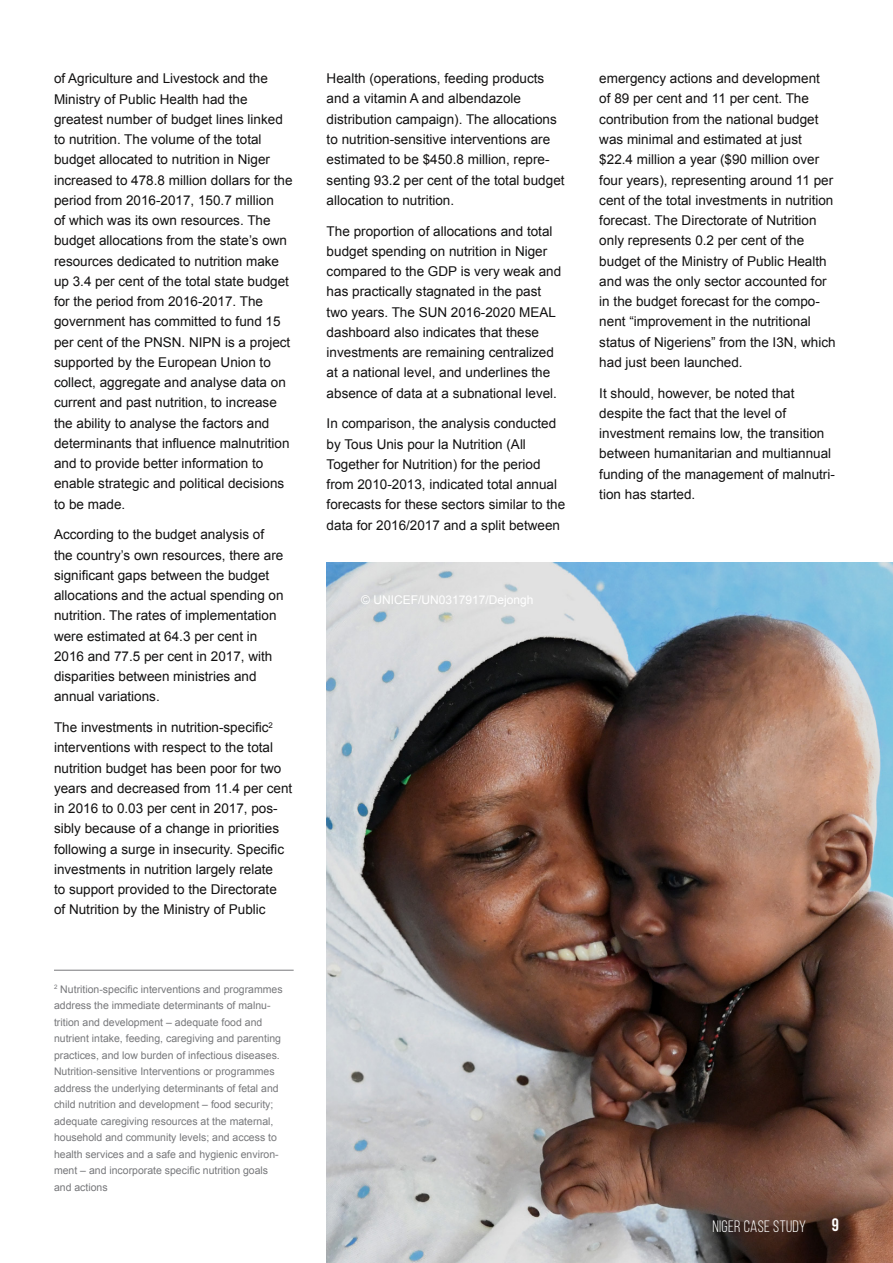
<style>
.page{position:relative;width:893px;height:1263px;background:#fff}
.page>*{position:absolute;margin:0;border:0;box-sizing:border-box;transform-origin:0 0}
.t1{font:700 18px "Bebas Neue";color:#fff}
.t2{font:16.5px "Bebas Neue";letter-spacing:.02em;color:#fff}
.t3{font:13.5px/20.2px "Arial";color:#121111}
.t4{font:12px "Arial";color:#fff}
.t5{font:10.5px/16.5px "Arial";color:#77787b}
</style>
<div class="page">
<img style="left:327px;top:562px;width:566px;height:701px">
<hr style="left:54px;top:970px;width:240px;height:1px;background:#77787b">
<p class="t3" style="left:54px;top:69px;width:240px">of Agriculture and Livestock and the Ministry of Public Health had the greatest number of budget lines linked to nutrition. The volume of the total budget allocated to nutrition in Niger increased to 478.8 million dollars for the period from 2016-2017, 150.7 million<br>of which was its own resources. The budget allocations from the state’s own resources dedicated to nutrition make up 3.4 per cent of the total state budget for the period from 2016-2017. The government has committed to fund 15 per cent of the PNSN. NIPN is a project supported by the European Union to collect, aggregate and analyse data on current and past nutrition, to increase the ability to analyse the factors and determinants that influence malnutrition and to provide better information to enable strategic and political decisions to be made.</p>
<p class="t3" style="left:54px;top:525px;width:231px">According to the budget analysis of the country’s own resources, there are significant gaps between the budget allocations and the actual spending on nutrition. The rates of implementation were estimated at 64.3 per cent in 2016 and 77.5 per cent in 2017, with disparities between ministries and annual variations.</p>
<p class="t3" style="left:54px;top:717px;width:240px">The investments in nutrition-specific<sup>2 </sup>interventions with respect to the total nutrition budget has been poor for two years and decreased from 11.4 per cent in 2016 to 0.03 per cent in 2017, pos&shy;sibly because of a change in priorities following a surge in insecurity. Specific investments in nutrition largely relate<br>to support provided to the Directorate<br>of Nutrition by the Ministry of Public</p>
<p class="t5" style="left:54px;top:981px;width:230px"><sup>2</sup> Nutrition-specific interventions and programmes address the immediate determinants of malnu&shy;trition and development – adequate food and nutrient intake, feeding, caregiving and parenting practices, and low burden of infectious diseases.<br>Nutrition-sensitive Interventions or programmes address the underlying determinants of fetal and child nutrition and development – food security; adequate caregiving resources at the maternal, household and community levels; and access to health services and a safe and hygienic environ&shy;ment – and incorporate specific nutrition goals and actions</p>
<p class="t3" style="left:327px;top:69px;width:239px">Health (operations, feeding products and a vitamin A and albendazole distribution campaign). The allocations to nutrition-sensitive interventions are estimated to be $450.8 million, repre&shy;senting 93.2 per cent of the total budget allocation to nutrition.</p>
<p class="t3" style="left:327px;top:221px;width:236px">The proportion of allocations and total budget spending on nutrition in Niger compared to the GDP is very weak and has practically stagnated in the past two years. The SUN 2016-2020 MEAL dashboard also indicates that these investments are remaining centralized at a national level, and underlines the absence of data at a subnational level.</p>
<p class="t3" style="left:327px;top:414px;width:240px">In comparison, the analysis conducted by Tous Unis pour la Nutrition (All Together for Nutrition) for the period from 2010-2013, indicated total annual forecasts for these sectors similar to the data for 2016/2017 and a split between</p>
<p class="t4" style="left:361px;top:592px;width:174px">© UNICEF/UN0317917/Dejongh</p>
<p class="t3" style="left:599px;top:69px;width:238px">emergency actions and development<br>of 89 per cent and 11 per cent. The contribution from the national budget was minimal and estimated at just $22.4 million a year ($90 million over four years), representing around 11 per cent of the total investments in nutrition forecast. The Directorate of Nutrition only represents 0.2 per cent of the budget of the Ministry of Public Health and was the only sector accounted for in the budget forecast for the compo&shy;nent “improvement in the nutritional status of Nigeriens” from the I3N, which had just been launched.</p>
<p class="t3" style="left:599px;top:383px;width:237px">It should, however, be noted that despite the fact that the level of investment remains low, the transition between humanitarian and multiannual funding of the management of malnutri&shy;tion has started.</p>
<p class="t2" style="left:712px;top:1217px;width:95px">NIGER CASE STUDY</p>
<h1 class="t1" style="left:832px;top:1215px;width:9px">9</h1>
</div>
